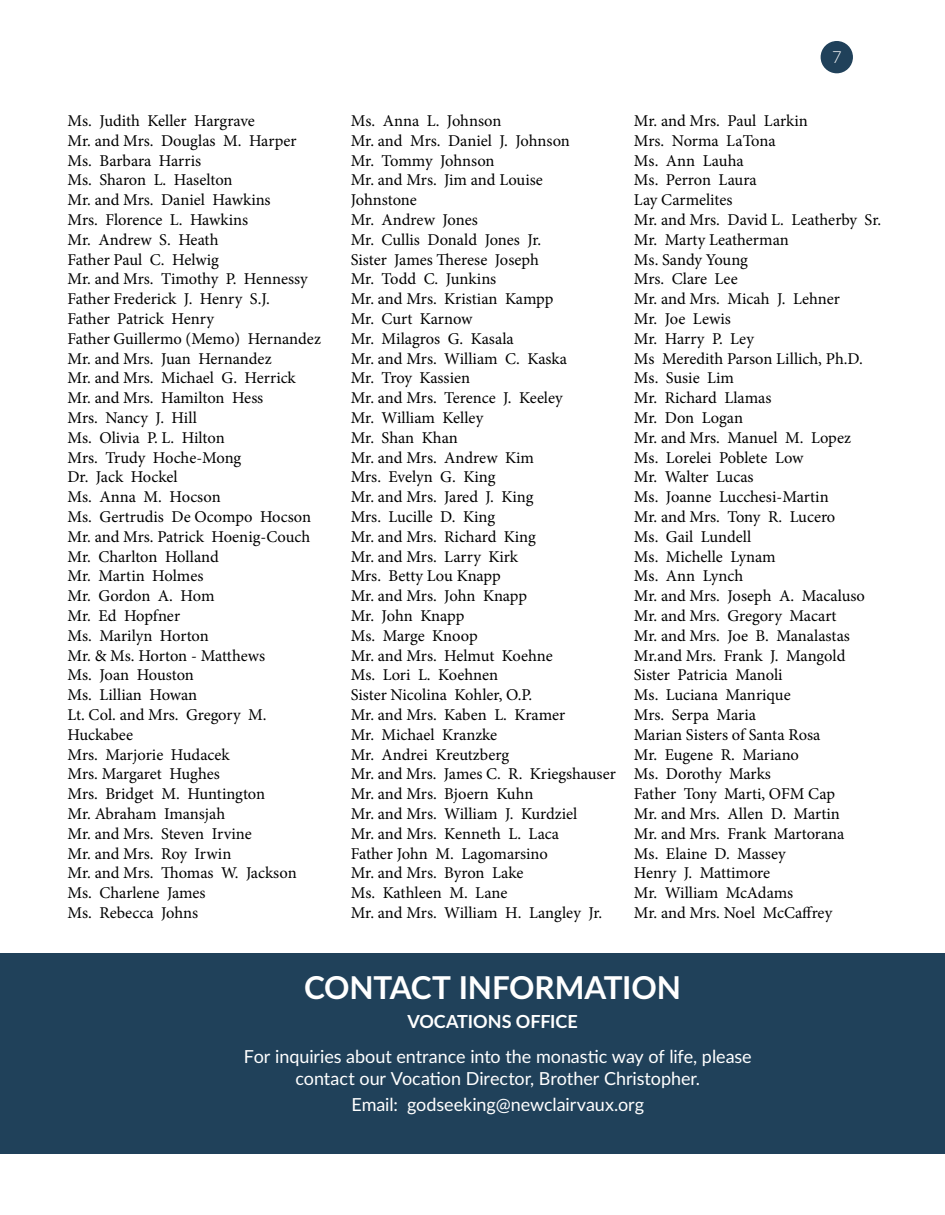
<style>
.page{position:relative;width:945px;height:1215px;background:#fff}
.page>*{position:absolute;margin:0;border:0;box-sizing:border-box;transform-origin:0 0}
.t1{font:700 31.5px "Lato";letter-spacing:-.005em;color:#fff}
.t2{font:18px/21.6px "Lato";letter-spacing:-.005em;color:#fff;text-align:center}
.t3{font:700 18px "Lato";color:#fff}
.t4{font:16.5px/19.8px "Minion Pro";letter-spacing:-.005em;color:#000}
.t5{font:300 16.5px "Lato";color:#fff}
</style>
<div class="page">
<div style="left:821px;top:42px;width:31px;height:31px;background:#20415a;border-radius:50%"></div>
<div style="left:821px;top:41px;width:32px;height:32px;border:2px solid #20415a;border-radius:50%"></div>
<div style="left:14px;top:953px;width:931px;height:201px;background:#20415a"></div>
<div style="left:0;top:953px;width:14px;height:201px;background:#20415a"></div>
<p class="t5" style="left:832px;top:45px;width:11px">7</p>
<p class="t4" style="left:68px;top:111px;width:255px">Ms. Judith Keller Hargrave<br>Mr. and Mrs. Douglas M. Harper<br>Ms. Barbara Harris<br>Ms. Sharon L. Haselton<br>Mr. and Mrs. Daniel Hawkins<br>Mrs. Florence L. Hawkins<br>Mr. Andrew S. Heath<br>Father Paul C. Helwig<br>Mr. and Mrs. Timothy P. Hennessy<br>Father Frederick J. Henry S.J.<br>Father Patrick Henry<br>Father Guillermo (Memo) Hernandez<br>Mr. and Mrs. Juan Hernandez<br>Mr. and Mrs. Michael G. Herrick<br>Mr. and Mrs. Hamilton Hess<br>Mrs. Nancy J. Hill<br>Ms. Olivia P. L. Hilton<br>Mrs. Trudy Hoche-Mong<br>Dr. Jack Hockel<br>Ms. Anna M. Hocson<br>Ms. Gertrudis De Ocompo Hocson<br>Mr. and Mrs. Patrick Hoenig-Couch<br>Mr. Charlton Holland<br>Mr. Martin Holmes<br>Mr. Gordon A. Hom<br>Mr. Ed Hopfner<br>Ms. Marilyn Horton<br>Mr. &amp; Ms. Horton - Matthews<br>Ms. Joan Houston<br>Ms. Lillian Howan<br>Lt. Col. and Mrs. Gregory M.<br>Huckabee<br>Mrs. Marjorie Hudacek<br>Mrs. Margaret Hughes<br>Mrs. Bridget M. Huntington<br>Mr. Abraham Imansjah<br>Mr. and Mrs. Steven Irvine<br>Mr. and Mrs. Roy Irwin<br>Mr. and Mrs. Thomas W. Jackson<br>Ms. Charlene James<br>Ms. Rebecca Johns</p>
<p class="t4" style="left:351px;top:111px;width:267px">Ms. Anna L. Johnson<br>Mr. and Mrs. Daniel J. Johnson<br>Mr. Tommy Johnson<br>Mr. and Mrs. Jim and Louise<br>Johnstone<br>Mr. Andrew Jones<br>Mr. Cullis Donald Jones Jr.<br>Sister James Therese Joseph<br>Mr. Todd C. Junkins<br>Mr. and Mrs. Kristian Kampp<br>Mr. Curt Karnow<br>Mr. Milagros G. Kasala<br>Mr. and Mrs. William C. Kaska<br>Mr. Troy Kassien<br>Mr. and Mrs. Terence J. Keeley<br>Mr. William Kelley<br>Mr. Shan Khan<br>Mr. and Mrs. Andrew Kim<br>Mrs. Evelyn G. King<br>Mr. and Mrs. Jared J. King<br>Mrs. Lucille D. King<br>Mr. and Mrs. Richard King<br>Mr. and Mrs. Larry Kirk<br>Mrs. Betty Lou Knapp<br>Mr. and Mrs. John Knapp<br>Mr. John Knapp<br>Ms. Marge Knoop<br>Mr. and Mrs. Helmut Koehne<br>Ms. Lori L. Koehnen<br>Sister Nicolina Kohler, O.P.<br>Mr. and Mrs. Kaben L. Kramer<br>Mr. Michael Kranzke<br>Mr. Andrei Kreutzberg<br>Mr. and Mrs. James C. R. Kriegshauser<br>Mr. and Mrs. Bjoern Kuhn<br>Mr. and Mrs. William J. Kurdziel<br>Mr. and Mrs. Kenneth L. Laca<br>Father John M. Lagomarsino<br>Mr. and Mrs. Byron Lake<br>Ms. Kathleen M. Lane<br>Mr. and Mrs. William H. Langley Jr.</p>
<p class="t4" style="left:634px;top:111px;width:249px">Mr. and Mrs. Paul Larkin<br>Mrs. Norma LaTona<br>Ms. Ann Lauha<br>Ms. Perron Laura<br>Lay Carmelites<br>Mr. and Mrs. David L. Leatherby Sr.<br>Mr. Marty Leatherman<br>Ms. Sandy Young<br>Mrs. Clare Lee<br>Mr. and Mrs. Micah J. Lehner<br>Mr. Joe Lewis<br>Mr. Harry P. Ley<br>Ms Meredith Parson Lillich, Ph.D.<br>Ms. Susie Lim<br>Mr. Richard Llamas<br>Mr. Don Logan<br>Mr. and Mrs. Manuel M. Lopez<br>Ms. Lorelei Poblete Low<br>Mr. Walter Lucas<br>Ms. Joanne Lucchesi-Martin<br>Mr. and Mrs. Tony R. Lucero<br>Ms. Gail Lundell<br>Ms. Michelle Lynam<br>Ms. Ann Lynch<br>Mr. and Mrs. Joseph A. Macaluso<br>Mr. and Mrs. Gregory Macart<br>Mr. and Mrs. Joe B. Manalastas<br>Mr.and Mrs. Frank J. Mangold<br>Sister Patricia Manoli<br>Ms. Luciana Manrique<br>Mrs. Serpa Maria<br>Marian Sisters of Santa Rosa<br>Mr. Eugene R. Mariano<br>Ms. Dorothy Marks<br>Father Tony Marti, OFM Cap<br>Mr. and Mrs. Allen D. Martin<br>Mr. and Mrs. Frank Martorana<br>Ms. Elaine D. Massey<br>Henry J. Mattimore<br>Mr. William McAdams<br>Mr. and Mrs. Noel McCaffrey</p>
<h1 class="t1" style="left:304px;top:964px;width:379px">CONTACT INFORMATION</h1>
<p class="t3" style="left:407px;top:1009px;width:172px">VOCATIONS OFFICE</p>
<p class="t2" style="left:244px;top:1045px;width:509px">For inquiries about entrance into the monastic way of life, please contact our Vocation Director, Brother Christopher.</p>
<p class="t2" style="left:352px;top:1093px;width:294px">Email: godseeking@newclairvaux.org</p>
</div>
